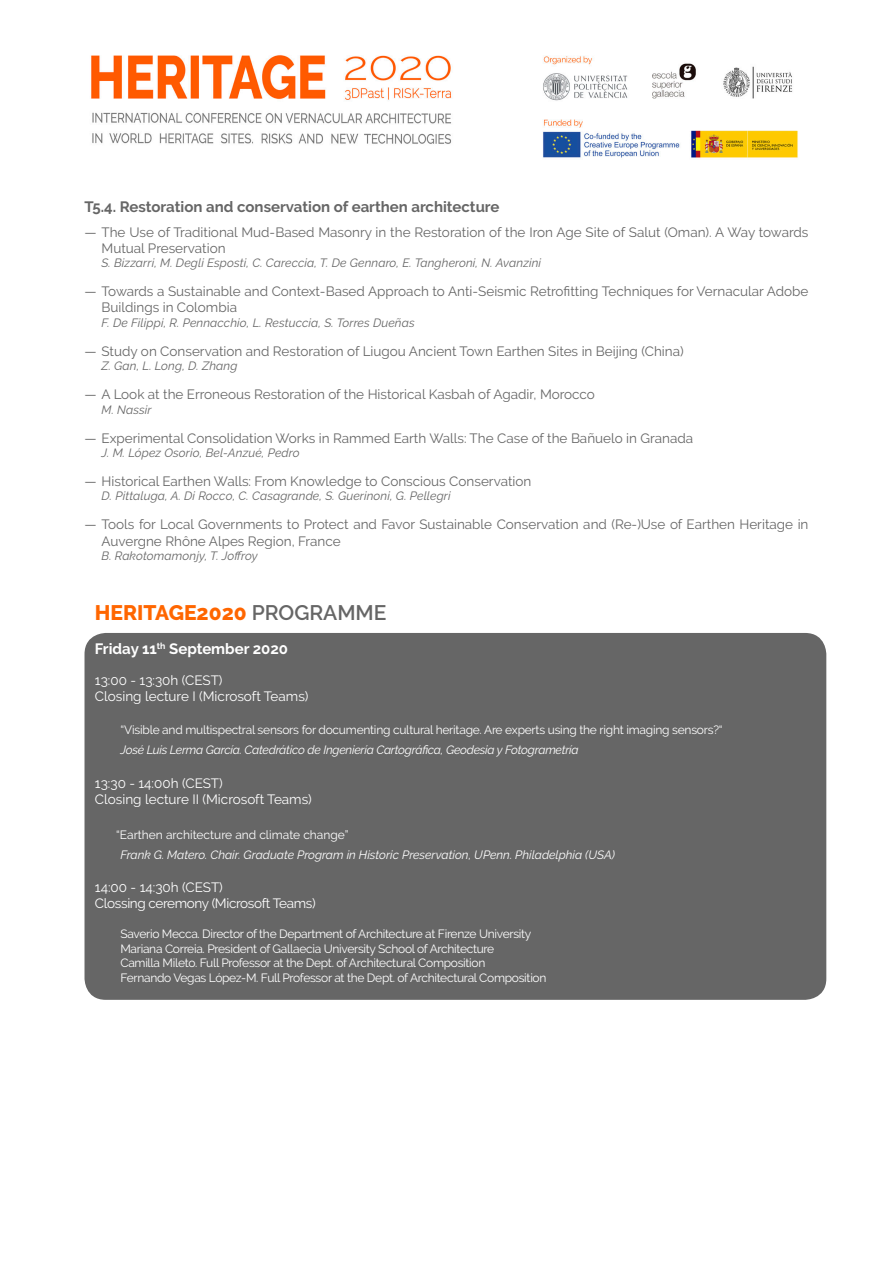
<style>
.page{position:relative;width:893px;height:1263px;background:#fff}
.page>*{position:absolute;margin:0;border:0;box-sizing:border-box;transform-origin:0 0}
.t1{font:800 21px "Raleway";color:#f60}
.t2{font:700 15px "Raleway";color:#666}
.Texto_recuadros{font:700 15px "Raleway";color:#fff}
.Titulo{font:13.5px/16.2px "Raleway";color:#666}
.Texto_recuadros-2{font:13.5px "Raleway";color:#fff}
.Texto_recuadros-3{font:13.5px "Raleway";letter-spacing:-.025em;color:#fff}
.Texto_recuadros-4{font:12px "Raleway";letter-spacing:-.025em;color:#fff}
.Autores{font:italic 12px "Raleway";letter-spacing:.01em;color:#666}
.Texto_recuadros-5{font:italic 12px "Raleway";color:#fff}
.Texto_recuadros-6{font:italic 12px "Raleway";letter-spacing:-.02em;color:#fff}
.Texto_recuadros-7{font:12px "Raleway";color:#fff}
.s1{font-weight:600;color:#666}
</style>
<div class="page">
<img style="left:91px;top:55px;width:707px;height:103px">
<div style="left:85px;top:633px;width:741px;height:367px;background:#666;border-radius:21px"></div>
<p class="t2" style="left:85px;top:198px;width:416px">T5.4. Restoration and conservation of earthen architecture</p>
<p class="Titulo" style="left:102px;top:224px;width:708px;text-indent:-17px">— The Use of Traditional Mud-Based Masonry in the Restoration of the Iron Age Site of Salut (Oman). A Way towards<br>Mutual Preservation</p>
<p class="Autores" style="left:102px;top:256px;width:441px">S. Bizzarri, M. Degli Esposti, C. Careccia, T. De Gennaro, E. Tangheroni, N. Avanzini</p>
<p class="Titulo" style="left:102px;top:283px;width:708px;text-indent:-17px">— Towards a Sustainable and Context-Based Approach to Anti-Seismic Retrofitting Techniques for Vernacular Adobe<br>Buildings in Colombia</p>
<p class="Autores" style="left:102px;top:316px;width:315px">F. De Filippi, R. Pennacchio, L. Restuccia, S. Torres Dueñas</p>
<p class="Titulo" style="left:85px;top:343px;width:601px">— Study on Conservation and Restoration of Liugou Ancient Town Earthen Sites in Beijing (China)</p>
<p class="Autores" style="left:102px;top:359px;width:137px">Z. Gan, L. Long, D. Zhang</p>
<p class="Titulo" style="left:85px;top:386px;width:512px">— A Look at the Erroneous Restoration of the Historical Kasbah of Agadir, Morocco</p>
<p class="Autores" style="left:102px;top:402px;width:52px">M. Nassir</p>
<p class="Titulo" style="left:85px;top:430px;width:610px">— Experimental Consolidation Works in Rammed Earth Walls: The Case of the Bañuelo in Granada</p>
<p class="Autores" style="left:102px;top:446px;width:200px">J. M. López Osorio, Bel-Anzué, Pedro</p>
<p class="Titulo" style="left:85px;top:473px;width:448px">— Historical Earthen Walls: From Knowledge to Conscious Conservation</p>
<p class="Autores" style="left:102px;top:489px;width:351px">D. Pittaluga, A. Di Rocco, C. Casagrande, S. Guerinoni, G. Pellegri</p>
<p class="Titulo" style="left:102px;top:516px;width:708px;text-indent:-17px">— Tools for Local Governments to Protect and Favor Sustainable Conservation and (Re-)Use of Earthen Heritage in<br>Auvergne Rhône Alpes Region, France</p>
<p class="Autores" style="left:102px;top:549px;width:158px">B. Rakotomamonjy, T. Joffroy</p>
<p class="t1" style="left:95px;top:601px;width:293px">HERITAGE2020 <span class="s1">PROGRAMME</span></p>
<p class="Texto_recuadros" style="left:95px;top:640px;width:195px">Friday 11<sup>th</sup> September 2020</p>
<p class="Texto_recuadros-2" style="left:95px;top:672px;width:129px">13:00 - 13:30h (CEST)</p>
<p class="Texto_recuadros-2" style="left:95px;top:688px;width:215px">Closing lecture I (Microsoft Teams)</p>
<p class="Texto_recuadros-4" style="left:120px;top:722px;width:604px">“Visible and multispectral sensors for documenting cultural heritage. Are experts using the right imaging sensors?“</p>
<p class="Texto_recuadros-6" style="left:120px;top:743px;width:460px">José Luis Lerma García. Catedrático de Ingeniería Cartográfica, Geodesia y Fotogrametría</p>
<p class="Texto_recuadros-2" style="left:95px;top:776px;width:129px">13:30 - 14:00h (CEST)</p>
<p class="Texto_recuadros-2" style="left:95px;top:792px;width:218px">Closing lecture II (Microsoft Teams)</p>
<p class="Texto_recuadros-7" style="left:116px;top:827px;width:234px">“Earthen architecture and climate change”</p>
<p class="Texto_recuadros-5" style="left:120px;top:848px;width:496px">Frank G. Matero. Chair. Graduate Program in Historic Preservation, UPenn. Philadelphia (USA)</p>
<p class="Texto_recuadros-2" style="left:95px;top:879px;width:129px">14:00 - 14:30h (CEST)</p>
<p class="Texto_recuadros-3" style="left:95px;top:895px;width:222px">Clossing ceremony (Microsoft Teams)</p>
<p class="Texto_recuadros-4" style="left:120px;top:927px;width:412px">Saverio Mecca. Director of the Department of Architecture at Firenze University</p>
<p class="Texto_recuadros-4" style="left:120px;top:941px;width:375px">Mariana Correia. President of Gallaecia University School of Architecture</p>
<p class="Texto_recuadros-4" style="left:120px;top:956px;width:366px">Camilla Mileto. Full Professor at the Dept. of Architectural Composition</p>
<p class="Texto_recuadros-4" style="left:120px;top:970px;width:428px">Fernando Vegas López-M. Full Professor at the Dept. of Architectural Composition</p>
</div>
